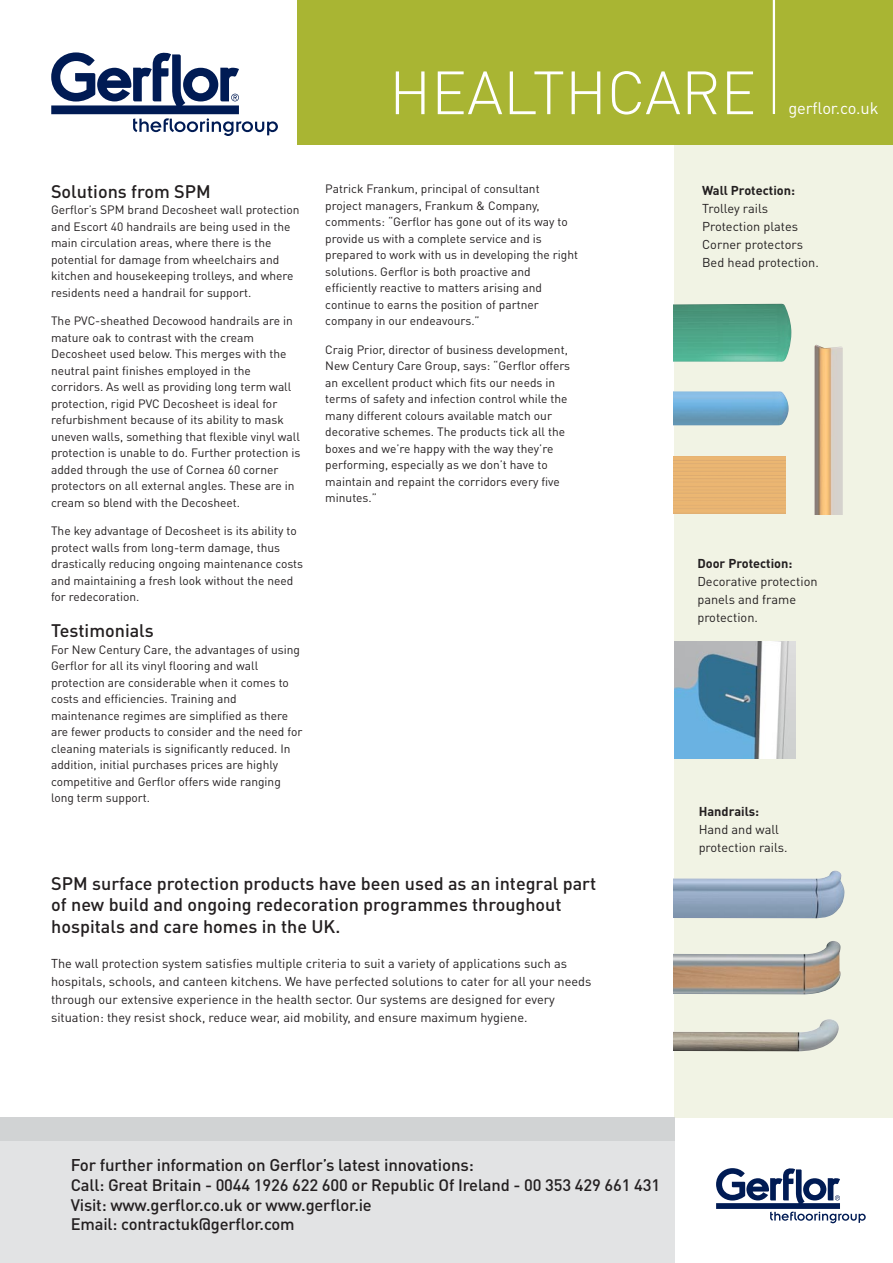
<style>
.page{position:relative;width:893px;height:1263px;background:#fff}
.page>*{position:absolute;margin:0;border:0;box-sizing:border-box;transform-origin:0 0}
.t1{font:300 60px "DIN Pro";color:#fff}
.t2{font:500 18px/21.6px "DIN Pro";color:#231f20}
.t3{font:500 16.8px "DIN Pro";letter-spacing:-.01em;color:#231f20}
.t4{font:500 16.5px/19.6px "DIN Pro";letter-spacing:-.01em;color:#231f20}
.t5{font:16.5px "DIN Pro";letter-spacing:-.01em;color:#fff}
.t6{font:12.75px/18px "DIN Pro";color:#231f20}
.t7{font:700 12.75px "DIN Pro";color:#231f20}
.t8{font:12px/16.5px "DIN Pro";color:#231f20}
</style>
<div class="page">
<div style="left:674px;top:138px;width:219px;height:980px;background:#f1f3e4"></div>
<svg style="left:716px;top:1168px;width:150px;height:55px"></svg>
<svg style="left:51px;top:52px;width:227px;height:84px"></svg>
<div style="left:298px;top:0;width:595px;height:145px;background:#a9b533"></div>
<hr style="left:773px;top:0;width:2px;height:114px;background:#fff">
<img style="left:673px;top:303px;width:118px;height:59px">
<img style="left:673px;top:391px;width:116px;height:34px">
<img style="left:673px;top:456px;width:113px;height:57px">
<img style="left:814px;top:345px;width:29px;height:169px">
<div style="left:0;top:1118px;width:674px;height:145px;background:#d1d3d4"></div>
<div style="left:0;top:1141px;width:674px;height:122px;background:#e2e3e4"></div>
<img style="left:673px;top:870px;width:172px;height:49px">
<img style="left:673px;top:941px;width:168px;height:54px">
<img style="left:673px;top:1019px;width:166px;height:32px">
<img style="left:675px;top:641px;width:120px;height:117px">
<h1 class="t1" style="left:389px;top:58px;width:369px">HEALTHCARE</h1>
<h3 class="t5" style="left:788px;top:102px;width:92px">gerflor.co.uk</h3>
<h2 class="t2" style="left:51px;top:182px;width:161px">Solutions from SPM</h2>
<p class="t8" style="left:51px;top:203px;width:250px">Gerflor’s SPM brand Decosheet wall protection and Escort 40 handrails are being used in the main circulation areas, where there is the potential for damage from wheelchairs and kitchen and housekeeping trolleys, and where residents need a handrail for support.</p>
<p class="t8" style="left:51px;top:314px;width:251px">The PVC-sheathed Decowood handrails are in mature oak to contrast with the cream Decosheet used below. This merges with the neutral paint finishes employed in the corridors. As well as providing long term wall protection, rigid PVC Decosheet is ideal for refurbishment because of its ability to mask uneven walls, something that flexible vinyl wall protection is unable to do. Further protection is added through the use of Cornea 60 corner protectors on all external angles. These are in cream so blend with the Decosheet.</p>
<p class="t8" style="left:51px;top:524px;width:254px">The key advantage of Decosheet is its ability to protect walls from long-term damage, thus drastically reducing ongoing maintenance costs and maintaining a fresh look without the need for redecoration.</p>
<h2 class="t2" style="left:51px;top:622px;width:104px">Testimonials</h2>
<p class="t8" style="left:51px;top:643px;width:253px">For New Century Care, the advantages of using Gerflor for all its vinyl flooring and wall protection are considerable when it comes to costs and efficiencies. Training and maintenance regimes are simplified as there are fewer products to consider and the need for cleaning materials is significantly reduced. In addition, initial purchases prices are highly competitive and Gerflor offers wide ranging long term support.</p>
<p class="t8" style="left:325px;top:182px;width:254px">Patrick Frankum, principal of consultant project managers, Frankum &amp; Company, comments: “Gerflor has gone out of its way to provide us with a complete service and is prepared to work with us in developing the right solutions. Gerflor is both proactive and efficiently reactive to matters arising and continue to earns the position of partner company in our endeavours.”</p>
<p class="t8" style="left:325px;top:342px;width:246px">Craig Prior, director of business development, New Century Care Group, says: “Gerflor offers an excellent product which fits our needs in terms of safety and infection control while the many different colours available match our decorative schemes. The products tick all the boxes and we’re happy with the way they’re performing, especially as we don’t have to maintain and repaint the corridors every five minutes.”</p>
<p class="t7" style="left:702px;top:186px;width:94px">Wall Protection:</p>
<p class="t6" style="left:702px;top:201px;width:118px">Trolley rails<br>Protection plates<br>Corner protectors<br>Bed head protection.</p>
<p class="t7" style="left:697px;top:559px;width:97px">Door Protection:</p>
<p class="t6" style="left:697px;top:574px;width:122px">Decorative protection panels and frame protection.</p>
<p class="t7" style="left:699px;top:806px;width:62px">Handrails:</p>
<p class="t6" style="left:699px;top:821px;width:91px">Hand and wall protection rails.</p>
<h2 class="t2" style="left:51px;top:874px;width:547px">SPM surface protection products have been used as an integral part of new build and ongoing redecoration programmes throughout hospitals and care homes in the UK.</h2>
<p class="t6" style="left:51px;top:955px;width:542px">The wall protection system satisfies multiple criteria to suit a variety of applications such as hospitals, schools, and canteen kitchens. We have perfected solutions to cater for all your needs through our extensive experience in the health sector. Our systems are designed for every situation: they resist shock, reduce wear, aid mobility, and ensure maximum hygiene.</p>
<h3 class="t3" style="left:71px;top:1159px;width:405px">For further information on Gerflor’s latest innovations:</h3>
<h3 class="t4" style="left:71px;top:1177px;width:591px">Call: Great Britain - 0044 1926 622 600 or Republic Of Ireland - 00 353 429 661 431<br>Visit: www.gerflor.co.uk or www.gerflor.ie<br>Email: contractuk@gerflor.com</h3>
</div>
